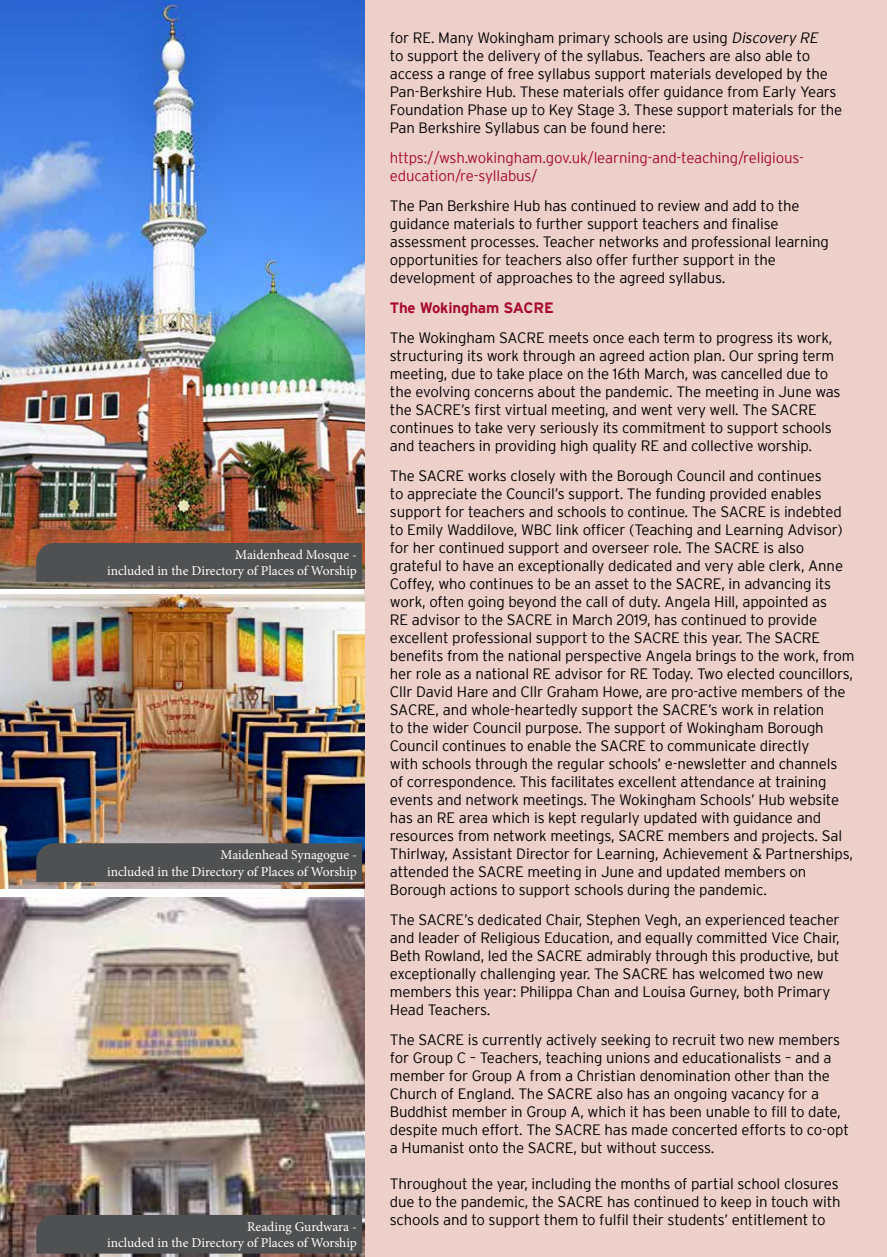
<style>
.page{position:relative;width:887px;height:1257px;background:#fff}
.page>*{position:absolute;margin:0;border:0;box-sizing:border-box;transform-origin:0 0}
.t1{font:300 15px/18px "Interstate";letter-spacing:-.01em;color:#000}
.t2{font:300 15px/18px "Interstate";letter-spacing:-.01em;color:#a70a2d}
.t3{font:700 15px "Interstate";letter-spacing:-.01em;color:#a70a2d}
.t4{font:13.5px/16.2px "Minion Pro";color:#fff;text-align:right}
.s1{font-style:italic}
</style>
<div class="page">
<div style="left:365px;top:0;width:522px;height:1257px;background:#eed0cb"></div>
<img style="left:0;top:897px;width:365px;height:360px">
<img style="left:0;top:595px;width:365px;height:293px">
<img style="left:0;top:0;width:365px;height:588px">
<div style="left:36px;top:543px;width:326px;height:39px;background:#4e5051"></div>
<div style="left:36px;top:843px;width:326px;height:39px;background:#4e5051"></div>
<div style="left:36px;top:1215px;width:326px;height:38px;background:#4e5051"></div>
<p class="t4" style="left:107px;top:547px;width:251px">Maidenhead Mosque -<br>included in the Directory of Places of Worship</p>
<p class="t4" style="left:107px;top:847px;width:251px">Maidenhead Synagogue -<br>included in the Directory of Places of Worship</p>
<p class="t4" style="left:107px;top:1219px;width:251px">Reading Gurdwara -<br>included in the Directory of Places of Worship</p>
<p class="t1" style="left:390px;top:29px;width:454px">for RE. Many Wokingham primary schools are using <span class="s1">Discovery RE<br></span>to support the delivery of the syllabus. Teachers are also able to access a range of free syllabus support materials developed by the Pan-Berkshire Hub. These materials offer guidance from Early Years Foundation Phase up to Key Stage 3. These support materials for the Pan Berkshire Syllabus can be found here:</p>
<p class="t2" style="left:390px;top:149px;width:415px">https://wsh.wokingham.gov.uk/learning-and-teaching/religious&shy;education/re-syllabus/</p>
<p class="t1" style="left:390px;top:197px;width:441px">The Pan Berkshire Hub has continued to review and add to the guidance materials to further support teachers and finalise assessment processes. Teacher networks and professional learning opportunities for teachers also offer further support in the development of approaches to the agreed syllabus.</p>
<p class="t3" style="left:390px;top:299px;width:165px">The Wokingham SACRE</p>
<p class="t1" style="left:390px;top:329px;width:452px">The Wokingham SACRE meets once each term to progress its work, structuring its work through an agreed action plan. Our spring term meeting, due to take place on the 16th March, was cancelled due to the evolving concerns about the pandemic. The meeting in June was the SACRE’s first virtual meeting, and went very well. The SACRE continues to take very seriously its commitment to support schools and teachers in providing high quality RE and collective worship.</p>
<p class="t1" style="left:390px;top:467px;width:466px">The SACRE works closely with the Borough Council and continues<br>to appreciate the Council’s support. The funding provided enables support for teachers and schools to continue. The SACRE is indebted to Emily Waddilove, WBC link officer (Teaching and Learning Advisor) for her continued support and overseer role. The SACRE is also grateful to have an exceptionally dedicated and very able clerk, Anne Coffey, who continues to be an asset to the SACRE, in advancing its work, often going beyond the call of duty. Angela Hill, appointed as<br>RE advisor to the SACRE in March 2019, has continued to provide excellent professional support to the SACRE this year. The SACRE benefits from the national perspective Angela brings to the work, from her role as a national RE advisor for RE Today. Two elected councillors, Cllr David Hare and Cllr Graham Howe, are pro-active members of the SACRE, and whole-heartedly support the SACRE’s work in relation<br>to the wider Council purpose. The support of Wokingham Borough Council continues to enable the SACRE to communicate directly<br>with schools through the regular schools’ e-newsletter and channels of correspondence. This facilitates excellent attendance at training events and network meetings. The Wokingham Schools’ Hub website has an RE area which is kept regularly updated with guidance and resources from network meetings, SACRE members and projects. Sal Thirlway, Assistant Director for Learning, Achievement &amp; Partnerships, attended the SACRE meeting in June and updated members on Borough actions to support schools during the pandemic.</p>
<p class="t1" style="left:390px;top:911px;width:451px">The SACRE’s dedicated Chair, Stephen Vegh, an experienced teacher and leader of Religious Education, and equally committed Vice Chair, Beth Rowland, led the SACRE admirably through this productive, but exceptionally challenging year. The SACRE has welcomed two new members this year: Philippa Chan and Louisa Gurney, both Primary Head Teachers.</p>
<p class="t1" style="left:390px;top:1031px;width:461px">The SACRE is currently actively seeking to recruit two new members for Group C – Teachers, teaching unions and educationalists – and a member for Group A from a Christian denomination other than the Church of England. The SACRE also has an ongoing vacancy for a Buddhist member in Group A, which it has been unable to fill to date, despite much effort. The SACRE has made concerted efforts to co-opt a Humanist onto the SACRE, but without success.</p>
<p class="t1" style="left:390px;top:1175px;width:452px">Throughout the year, including the months of partial school closures due to the pandemic, the SACRE has continued to keep in touch with schools and to support them to fulfil their students’ entitlement to</p>
</div>
